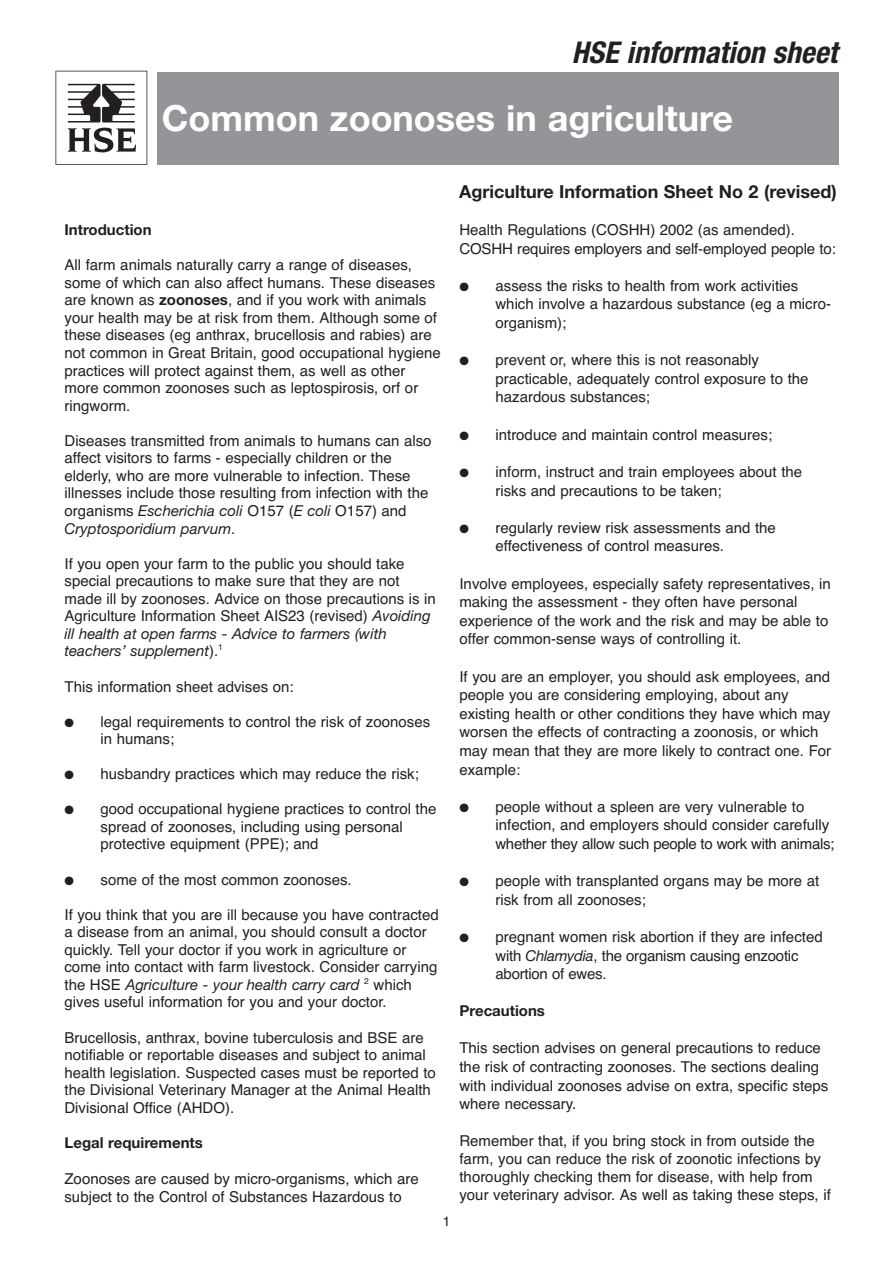
<style>
.page{position:relative;width:893px;height:1263px;background:#fff}
.page>*{position:absolute;margin:0;border:0;box-sizing:border-box;transform-origin:0 0}
.t1{font:700 36px "Helvetica Neue";color:#fff}
.t2{font:italic 700 condensed 30px "Helvetica Neue";color:#231f20}
.t3{font:700 18px "Helvetica Neue";color:#231f20}
.t4{font:15px/17.5px "Helvetica";color:#231f20}
.t5{font:700 15px "Helvetica Neue";color:#231f20}
.t6{font:italic 15px "Helvetica Neue";color:#231f20}
.t7{font:13.5px "Helvetica";color:#231f20}
.t8{font:8.4px "Helvetica";color:#231f20}
.s1{font-family:"Helvetica Neue";font-weight:700}
.s2{font-family:"Helvetica Neue";font-style:italic}
.s3{font-family:"Helvetica";font-style:normal}
</style>
<div class="page">
<div style="left:158px;top:72px;width:681px;height:92px;background:#939598"></div>
<svg style="left:55px;top:71px;width:92px;height:94px"></svg>
<h1 class="t2" style="left:572px;top:42px;width:267px">HSE information sheet</h1>
<p class="t1" style="left:162px;top:105px;width:573px">Common zoonoses in agriculture</p>
<h2 class="t5" style="left:64px;top:224px;width:89px">Introduction</h2>
<p class="t4" style="left:64px;top:256px;width:378px">All farm animals naturally carry a range of diseases, some of which can also affect humans. These diseases are known as <span class="s1">zoonoses</span>, and if you work with animals your health may be at risk from them. Although some of these diseases (eg anthrax, brucellosis and rabies) are not common in Great Britain, good occupational hygiene practices will protect against them, as well as other more common zoonoses such as leptospirosis, orf or ringworm.</p>
<p class="t4" style="left:64px;top:432px;width:369px">Diseases transmitted from animals to humans can also affect visitors to farms - especially children or the elderly, who are more vulnerable to infection. These illnesses include those resulting from infection with the organisms <span class="s2">Escherichia coli</span> O157 (<span class="s2">E coli</span> O157) and <span class="s2">Cryptosporidium parvum</span>.</p>
<p class="t4" style="left:64px;top:555px;width:373px">If you open your farm to the public you should take special precautions to make sure that they are not made ill by zoonoses. Advice on those precautions is in Agriculture Information Sheet AIS23 (revised) <span class="s2">Avoiding ill health at open farms - Advice to farmers (with</span></p>
<p class="t8" style="left:218px;top:643px;width:6px">1</p>
<p class="t6" style="left:64px;top:646px;width:155px">teachers’ supplement<span class="s3">).</span></p>
<p class="t4" style="left:64px;top:677px;width:231px">This information sheet advises on:</p>
<p class="t4" style="left:100px;top:713px;width:331px;text-indent:-36px">● legal requirements to control the risk of zoonoses in humans;</p>
<p class="t4" style="left:64px;top:765px;width:356px">● husbandry practices which may reduce the risk;</p>
<p class="t4" style="left:100px;top:800px;width:337px;text-indent:-36px">● good occupational hygiene practices to control the spread of zoonoses, including using personal protective equipment (PPE); and</p>
<p class="t4" style="left:64px;top:871px;width:289px">● some of the most common zoonoses.</p>
<p class="t4" style="left:64px;top:906px;width:376px">If you think that you are ill because you have contracted a disease from an animal, you should consult a doctor quickly. Tell your doctor if you work in agriculture or come into contact with farm livestock. Consider carrying the HSE <span class="s2">Agriculture - your health carry card</span> <sup>2</sup> which gives useful information for you and your doctor.</p>
<p class="t4" style="left:64px;top:1028px;width:373px">Brucellosis, anthrax, bovine tuberculosis and BSE are notifiable or reportable diseases and subject to animal health legislation. Suspected cases must be reported to the Divisional Veterinary Manager at the Animal Health Divisional Office (AHDO).</p>
<h2 class="t5" style="left:64px;top:1137px;width:140px">Legal requirements</h2>
<p class="t4" style="left:64px;top:1169px;width:356px;line-height:18.3px">Zoonoses are caused by micro-organisms, which are subject to the Control of Substances Hazardous to</p>
<p class="t7" style="left:443px;top:1214px;width:9px">1</p>
<h2 class="t3" style="left:459px;top:185px;width:379px">Agriculture Information Sheet No 2 (revised)</h2>
<p class="t4" style="left:459px;top:221px;width:378px;line-height:18.3px">Health Regulations (COSHH) 2002 (as amended).<br>COSHH requires employers and self-employed people to:</p>
<p class="t4" style="left:495px;top:276px;width:337px;line-height:18.6px;text-indent:-36px">● assess the risks to health from work activities which involve a hazardous substance (eg a micro&shy;organism);</p>
<p class="t4" style="left:495px;top:351px;width:315px;line-height:18.6px;text-indent:-36px">● prevent or, where this is not reasonably practicable, adequately control exposure to the hazardous substances;</p>
<p class="t4" style="left:459px;top:426px;width:314px">● introduce and maintain control measures;</p>
<p class="t4" style="left:495px;top:462px;width:308px;line-height:18.6px;text-indent:-36px">● inform, instruct and train employees about the risks and precautions to be taken;</p>
<p class="t4" style="left:495px;top:518px;width:282px;line-height:18.6px;text-indent:-36px">● regularly review risk assessments and the effectiveness of control measures.</p>
<p class="t4" style="left:459px;top:574px;width:373px;line-height:18.6px">Involve employees, especially safety representatives, in making the assessment - they often have personal experience of the work and the risk and may be able to offer common-sense ways of controlling it.</p>
<p class="t4" style="left:459px;top:667px;width:373px;line-height:18.6px">If you are an employer, you should ask employees, and people you are considering employing, about any existing health or other conditions they have which may worsen the effects of contracting a zoonosis, or which may mean that they are more likely to contract one. For example:</p>
<p class="t4" style="left:495px;top:797px;width:340px;line-height:18.6px;text-indent:-36px">● people without a spleen are very vulnerable to infection, and employers should consider carefully whether they allow such people to work with animals;</p>
<p class="t4" style="left:495px;top:872px;width:325px;line-height:18.6px;text-indent:-36px">● people with transplanted organs may be more at risk from all zoonoses;</p>
<p class="t4" style="left:495px;top:927px;width:329px;line-height:18.6px;text-indent:-36px">● pregnant women risk abortion if they are infected with <span class="s2">Chlamydia</span>, the organism causing enzootic abortion of ewes.</p>
<h2 class="t5" style="left:459px;top:1005px;width:87px">Precautions</h2>
<p class="t4" style="left:459px;top:1039px;width:370px;line-height:18.6px">This section advises on general precautions to reduce the risk of contracting zoonoses. The sections dealing with individual zoonoses advise on extra, specific steps where necessary.</p>
<p class="t4" style="left:459px;top:1132px;width:373px;line-height:18.1px">Remember that, if you bring stock in from outside the farm, you can reduce the risk of zoonotic infections by thoroughly checking them for disease, with help from your veterinary advisor. As well as taking these steps, if</p>
</div>
